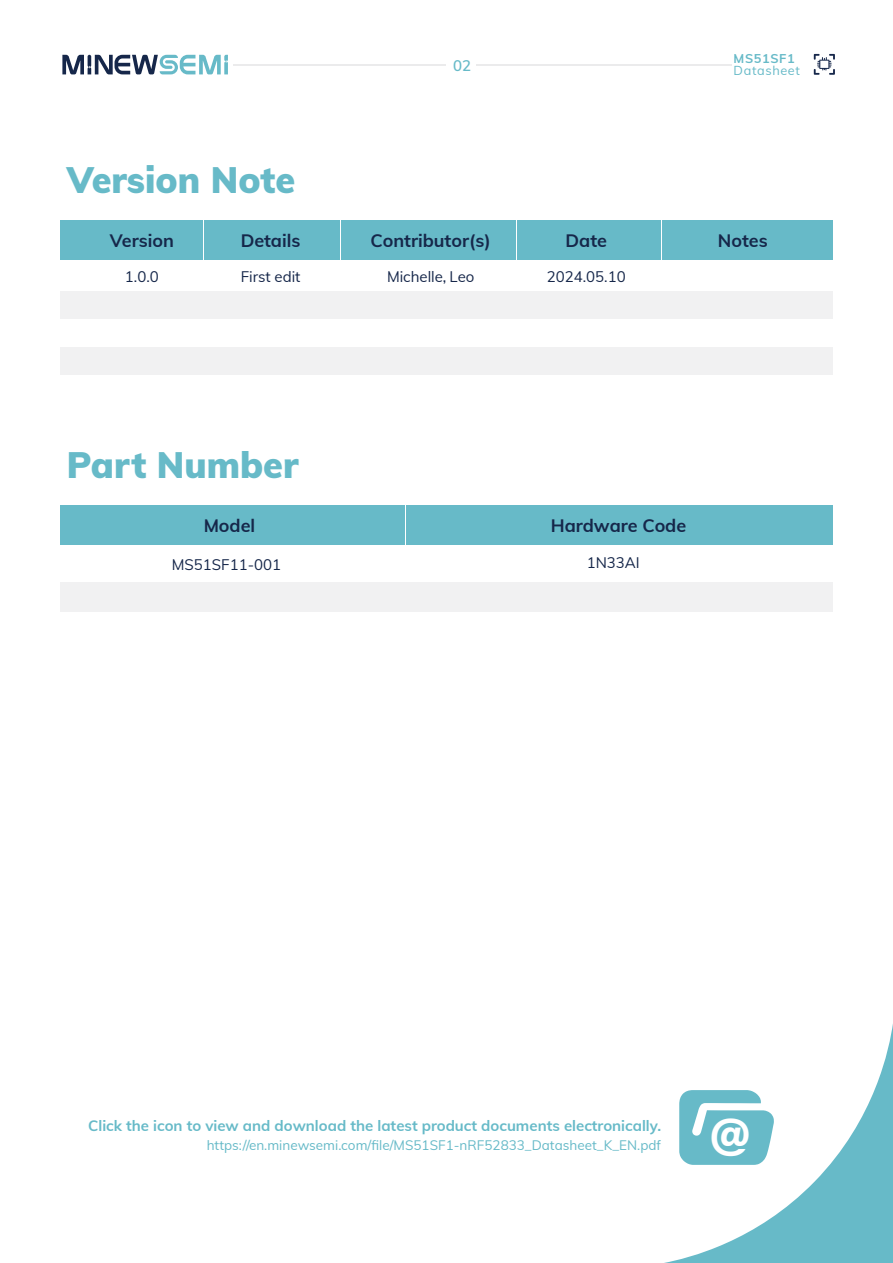
<style>
.page{position:relative;width:893px;height:1263px;background:#fff}
.page>*{position:absolute;margin:0;border:0;box-sizing:border-box;transform-origin:0 0}
.t1{font:900 42.15px "Muli";color:#fff}
.t2{font:900 36px "Muli";color:#67bac8}
.t3{font:700 18px "Muli";color:#16274a}
.t4{font:700 15px "Muli";color:#67bac8}
.t5{font:15px "Muli";color:#16274a}
.t6{font:600 15px "Muli";color:#67bac8}
.t7{font:13.5px "Muli";color:#67bac8}
.t8{font:12.75px "Muli";letter-spacing:.05em;color:#67bac8}
.t9{font:700 12.75px "Muli";letter-spacing:.05em;color:#67bac8}
.s1{font-weight:500}
</style>
<div class="page">
<hr style="left:477px;top:64px;width:255px;height:2px;background:#ebebec">
<hr style="left:233px;top:64px;width:213px;height:1px;background:#ebebec">
<svg style="left:814px;top:54px;width:21px;height:21px"></svg>
<svg style="left:62px;top:55px;width:166px;height:19px"></svg>
<div style="left:60px;top:220px;width:773px;height:39px;background:#67bac8"></div>
<div style="left:61px;top:347px;width:772px;height:27px;background:#f1f1f2"></div>
<div style="left:60px;top:292px;width:773px;height:27px;background:#f1f1f2"></div>
<svg style="left:664px;top:1024px;width:229px;height:239px"></svg>
<svg style="left:679px;top:1090px;width:95px;height:75px"></svg>
<hr style="left:203px;top:220px;width:1px;height:39px;background:#fff">
<hr style="left:341px;top:220px;width:1px;height:39px;background:#fff">
<hr style="left:516px;top:220px;width:1px;height:39px;background:#fff">
<hr style="left:661px;top:220px;width:1px;height:39px;background:#fff">
<div style="left:60px;top:505px;width:773px;height:39px;background:#67bac8"></div>
<div style="left:60px;top:582px;width:773px;height:29px;background:#f1f1f2"></div>
<hr style="left:405px;top:505px;width:1px;height:39px;background:#fff">
<h2 class="t2" style="left:67px;top:154px;width:230px">Version Note</h2>
<p class="t6" style="left:453px;top:54px;width:19px">02</p>
<p class="t9" style="left:734px;top:49px;width:63px">MS51SF1</p>
<p class="t8" style="left:734px;top:61px;width:68px">Datasheet</p>
<p class="t3" style="left:110px;top:227px;width:65px">Version</p>
<p class="t3" style="left:241px;top:227px;width:61px">Details</p>
<p class="t3" style="left:371px;top:227px;width:122px">Contributor(s)</p>
<p class="t3" style="left:566px;top:227px;width:43px">Date</p>
<p class="t3" style="left:718px;top:227px;width:51px">Notes</p>
<p class="t5" style="left:125px;top:265px;width:35px">1.0.0</p>
<p class="t5" style="left:241px;top:265px;width:61px">First edit</p>
<p class="t5" style="left:387px;top:266px;width:89px">Michelle<span class="s1">,</span> Leo</p>
<p class="t5" style="left:547px;top:265px;width:80px">2024.05.10</p>
<h2 class="t2" style="left:67px;top:439px;width:233px">Part Number</h2>
<p class="t3" style="left:204px;top:512px;width:53px">Model</p>
<p class="t3" style="left:551px;top:512px;width:137px">Hardware Code</p>
<p class="t5" style="left:172px;top:554px;width:111px">MS51SF11-001</p>
<p class="t5" style="left:587px;top:552px;width:55px">1N33AI</p>
<p class="t4" style="left:88px;top:1114px;width:574px">Click the icon to view and download the latest product documents electronically.</p>
<p class="t7" style="left:207px;top:1135px;width:456px">https://en.minewsemi.com/file/MS51SF1-nRF52833_Datasheet_K_EN.pdf</p>
<h1 class="t1" style="left:710px;top:1103px;width:42px">@</h1>
</div>
